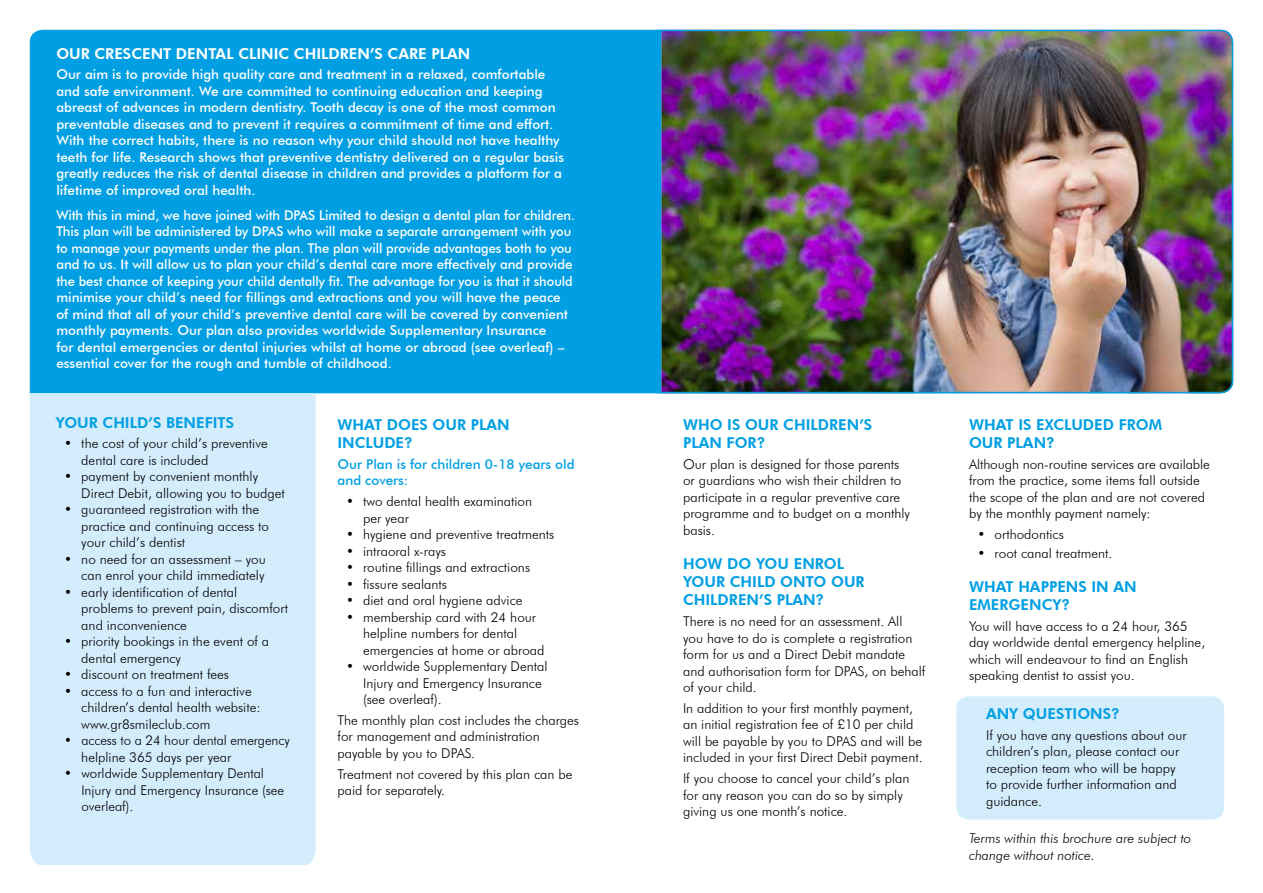
<style>
.page{position:relative;width:1263px;height:893px;background:#fff}
.page>*{position:absolute;margin:0;border:0;box-sizing:border-box;transform-origin:0 0}
.t1{font:800 15px/18px "Futura BT";color:#009fe3}
.t2{font:800 15px "Futura BT";color:#fff}
.t3{font:300 13.5px/16.5px "Futura BT";color:#000}
.t4{font:500 13.5px/16.5px "Futura BT";color:#fff;scale:.96 1}
.t5{font:500 13.5px/16.5px "Futura BT";color:#fff}
.t6{font:italic 300 13.5px/16.5px "Futura BT";color:#000}
.t7{font:500 13.5px/16.5px "Futura BT";color:#009fe3}
</style>
<div class="page">
<img style="left:661px;top:30px;width:572px;height:363px">
<div style="left:645px;top:30px;width:588px;height:363px;border:2px solid #009fe3;border-radius:12px"></div>
<div style="left:30px;top:30px;width:631px;height:363px;background:#009fe3"></div>
<div style="left:956px;top:696px;width:268px;height:124px;background:#d4edfc;border-radius:13px"></div>
<div style="left:30px;top:393px;width:286px;height:472px;background:#d4edfc"></div>
<p class="t2" style="left:56px;top:44px;width:394px">OUR CRESCENT DENTAL CLINIC CHILDREN’S CARE PLAN</p>
<p class="t5" style="left:56px;top:66px;width:509px">Our aim is to provide high quality care and treatment in a relaxed, comfortable and safe environment. We are committed to continuing education and keeping abreast of advances in modern dentistry. Tooth decay is one of the most common preventable diseases and to prevent it requires a commitment of time and effort.<br>With the correct habits, there is no reason why your child should not have healthy teeth for life. Research shows that preventive dentistry delivered on a regular basis greatly reduces the risk of dental disease in children and provides a platform for a lifetime of improved oral health.</p>
<p class="t4" style="left:56px;top:207px;width:542px">With this in mind, we have joined with DPAS Limited to design a dental plan for children.<br>This plan will be administered by DPAS who will make a separate arrangement with you to manage your payments under the plan. The plan will provide advantages both to you and to us. It will allow us to plan your child’s dental care more effectively and provide the best chance of keeping your child dentally fit. The advantage for you is that it should minimise your child’s need for fillings and extractions and you will have the peace of mind that all of your child’s preventive dental care will be covered by convenient monthly payments. Our plan also provides worldwide Supplementary Insurance<br>for dental emergencies or dental injuries whilst at home or abroad (see overleaf) – essential cover for the rough and tumble of childhood.</p>
<p class="t1" style="left:56px;top:413px;width:180px">YOUR CHILD’S BENEFITS</p>
<p class="t3" style="left:81px;top:435px;width:188px;text-indent:-17px">• the cost of your child’s preventive dental care is included</p>
<p class="t3" style="left:81px;top:468px;width:205px;text-indent:-17px">• payment by convenient monthly<br>Direct Debit, allowing you to budget</p>
<p class="t3" style="left:81px;top:501px;width:189px;text-indent:-17px">• guaranteed registration with the practice and continuing access to your child’s dentist</p>
<p class="t3" style="left:64px;top:551px;width:203px;text-align:right">• no need for an assessment – you can enrol your child immediately</p>
<p class="t3" style="left:81px;top:584px;width:208px;text-indent:-17px">• early identification of dental problems to prevent pain, discomfort and inconvenience</p>
<p class="t3" style="left:81px;top:633px;width:189px;text-indent:-17px">• priority bookings in the event of a dental emergency</p>
<p class="t3" style="left:64px;top:666px;width:166px">• discount on treatment fees</p>
<p class="t3" style="left:81px;top:683px;width:181px;text-indent:-17px">• access to a fun and interactive children’s dental health website: www.gr8smileclub.com</p>
<p class="t3" style="left:81px;top:732px;width:210px;text-indent:-17px">• access to a 24 hour dental emergency helpline 365 days per year</p>
<p class="t3" style="left:81px;top:765px;width:204px;text-indent:-17px">• worldwide Supplementary Dental<br>Injury and Emergency Insurance (see overleaf).</p>
<p class="t1" style="left:338px;top:416px;width:174px">WHAT DOES OUR PLAN<br>INCLUDE?</p>
<p class="t7" style="left:338px;top:456px;width:239px">Our Plan is for children 0-18 years old and covers:</p>
<p class="t3" style="left:363px;top:493px;width:171px;text-indent:-17px">• two dental health examination per year</p>
<p class="t3" style="left:346px;top:526px;width:210px">• hygiene and preventive treatments</p>
<p class="t3" style="left:346px;top:542px;width:101px">• intraoral x-rays</p>
<p class="t3" style="left:346px;top:559px;width:186px">• routine fillings and extractions</p>
<p class="t3" style="left:346px;top:575px;width:103px">• fissure sealants</p>
<p class="t3" style="left:346px;top:592px;width:178px">• diet and oral hygiene advice</p>
<p class="t3" style="left:363px;top:608px;width:183px;text-indent:-17px">• membership card with 24 hour helpline numbers for dental emergencies at home or abroad</p>
<p class="t3" style="left:363px;top:658px;width:186px;text-indent:-17px">• worldwide Supplementary Dental<br>Injury and Emergency Insurance (see overleaf).</p>
<p class="t3" style="left:338px;top:712px;width:243px">The monthly plan cost includes the charges for management and administration payable by you to DPAS.</p>
<p class="t3" style="left:338px;top:765px;width:236px">Treatment not covered by this plan can be paid for separately.</p>
<p class="t1" style="left:683px;top:416px;width:191px">WHO IS OUR CHILDREN’S<br>PLAN FOR?</p>
<p class="t3" style="left:683px;top:456px;width:228px">Our plan is designed for those parents or guardians who wish their children to participate in a regular preventive care programme and to budget on a monthly basis.</p>
<p class="t1" style="left:683px;top:555px;width:183px">HOW DO YOU ENROL<br>YOUR CHILD ONTO OUR<br>CHILDREN’S PLAN?</p>
<p class="t3" style="left:683px;top:613px;width:244px">There is no need for an assessment. All you have to do is complete a registration form for us and a Direct Debit mandate and authorisation form for DPAS, on behalf of your child.</p>
<p class="t3" style="left:683px;top:700px;width:241px">In addition to your first monthly payment, an initial registration fee of £10 per child will be payable by you to DPAS and will be included in your first Direct Debit payment.</p>
<p class="t3" style="left:683px;top:770px;width:228px">If you choose to cancel your child’s plan for any reason you can do so by simply giving us one month’s notice.</p>
<p class="t1" style="left:969px;top:416px;width:195px">WHAT IS EXCLUDED FROM<br>OUR PLAN?</p>
<p class="t3" style="left:969px;top:456px;width:242px">Although non-routine services are available from the practice, some items fall outside the scope of the plan and are not covered by the monthly payment namely:</p>
<p class="t3" style="left:977px;top:526px;width:88px">• orthodontics</p>
<p class="t3" style="left:977px;top:544px;width:136px">• root canal treatment.</p>
<p class="t1" style="left:969px;top:578px;width:169px">WHAT HAPPENS IN AN<br>EMERGENCY?</p>
<p class="t3" style="left:969px;top:618px;width:238px">You will have access to a 24 hour, 365 day worldwide dental emergency helpline, which will endeavour to find an English speaking dentist to assist you.</p>
<p class="t1" style="left:986px;top:705px;width:135px">ANY QUESTIONS?</p>
<p class="t3" style="left:986px;top:727px;width:202px">If you have any questions about our children’s plan, please contact our reception team who will be happy to provide further information and guidance.</p>
<p class="t6" style="left:969px;top:830px;width:224px">Terms within this brochure are subject to change without notice.</p>
</div>
